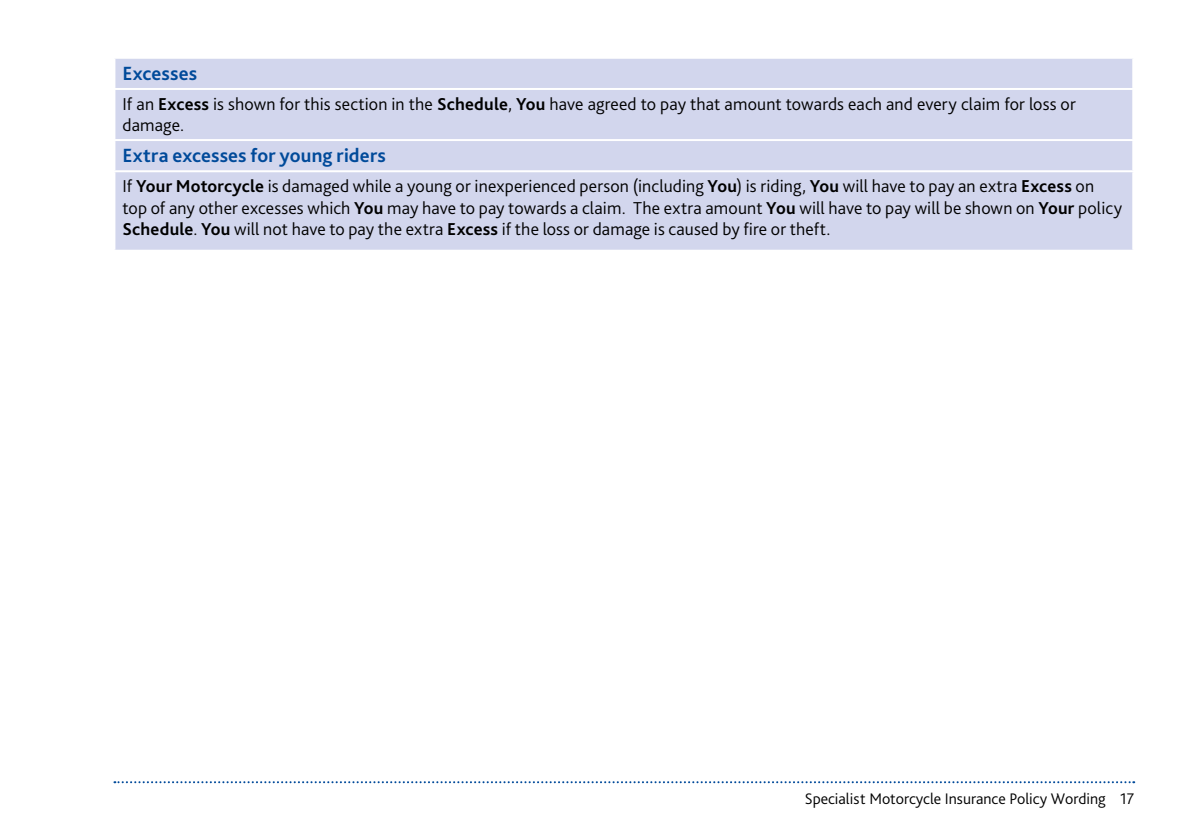
<style>
.page{position:relative;width:1191px;height:840px;background:#fff}
.page>*{position:absolute;margin:0;border:0;box-sizing:border-box;transform-origin:0 0}
.t1{font:700 20px "Bliss Pro";letter-spacing:.01em;color:#004a9a}
.t2{font:300 18px/21.6px "Bliss Pro";letter-spacing:.005em;color:#000}
.t3{font:300 16px "Bliss Pro";color:#000}
.s1{font-weight:700}
</style>
<div class="page">
<svg style="left:114px;top:781px;width:1020px;height:1px"></svg>
<div style="left:115px;top:59px;width:1017px;height:190px;background:#d2d6ed"></div>
<hr style="left:113px;top:88px;width:1021px;height:2px;background:#fff">
<hr style="left:113px;top:139px;width:1021px;height:2px;background:#fff">
<hr style="left:113px;top:170px;width:1021px;height:2px;background:#fff">
<p class="t1" style="left:122px;top:61px;width:76px">Excesses</p>
<p class="t2" style="left:122px;top:92px;width:955px">If an <span class="s1">Excess</span> is shown for this section in the <span class="s1">Schedule</span>, <span class="s1">You</span> have agreed to pay that amount towards each and every claim for loss or damage.</p>
<p class="t1" style="left:122px;top:143px;width:265px">Extra excesses for young riders</p>
<p class="t2" style="left:122px;top:175px;width:1001px">If <span class="s1">Your Motorcycle</span> is damaged while a young or inexperienced person (including <span class="s1">You</span>) is riding, <span class="s1">You</span> will have to pay an extra <span class="s1">Excess</span> on top of any other excesses which <span class="s1">You</span> may have to pay towards a claim. The extra amount <span class="s1">You</span> will have to pay will be shown on <span class="s1">Your</span> policy<br><span class="s1">Schedule</span>. <span class="s1">You</span> will not have to pay the extra <span class="s1">Excess</span> if the loss or damage is caused by fire or theft.</p>
<p class="t3" style="left:805px;top:788px;width:331px">Specialist Motorcycle Insurance Policy Wording 17</p>
</div>
